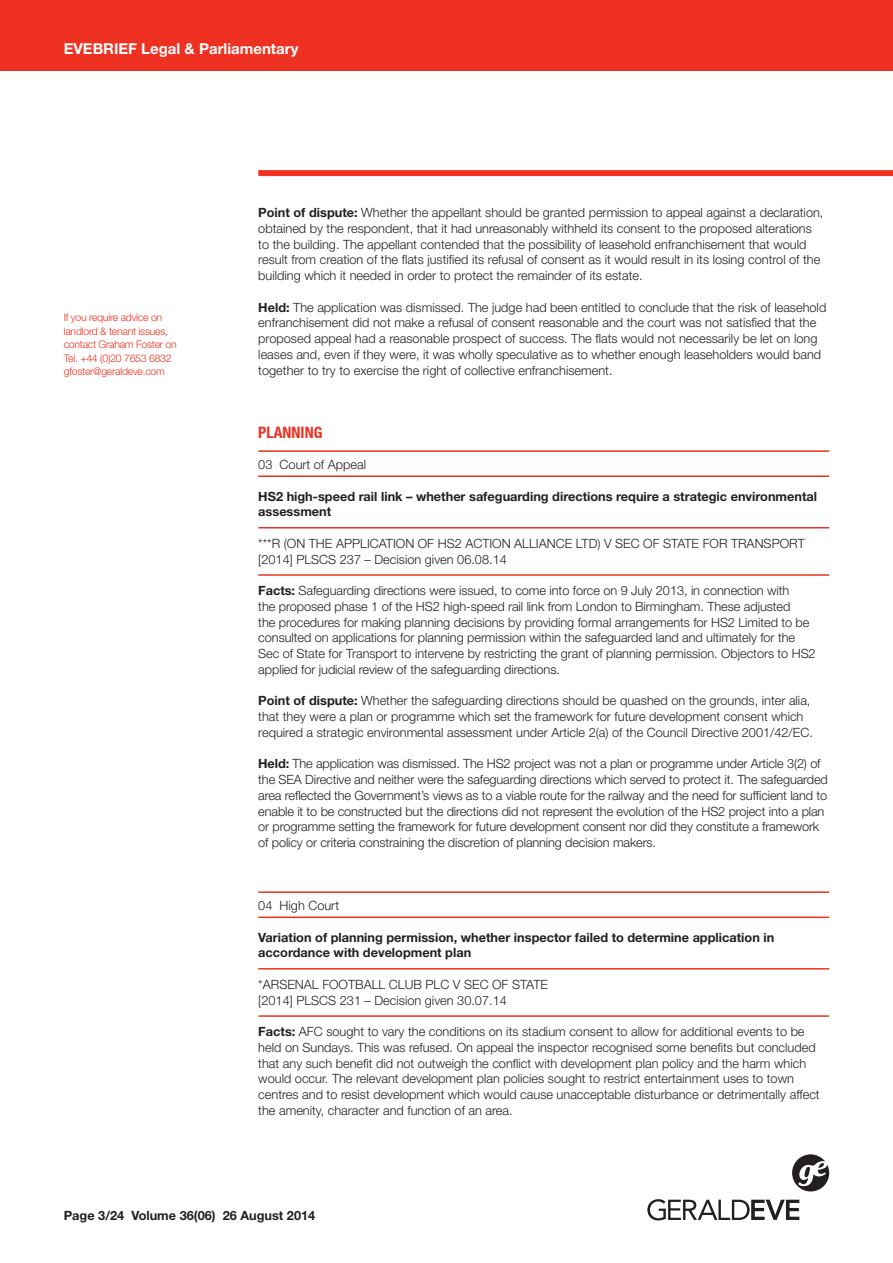
<style>
.page{position:relative;width:893px;height:1263px;background:#fff}
.page>*{position:absolute;margin:0;border:0;box-sizing:border-box;transform-origin:0 0}
.t1{font:700 condensed 15.75px "Helvetica Neue LT";color:#ef3122}
.t2{font:700 15px "Helvetica Neue";color:#fff}
.t3{font:300 12.75px/15.8px "Helvetica Neue";color:#231f20}
.t4{font:700 12.75px/15.8px "Helvetica Neue";color:#231f20}
.t5{font:300 10.5px "Helvetica Neue";letter-spacing:-.025em;color:#ef3122}
.s1{font-weight:700}
</style>
<div class="page">
<div style="left:0;top:0;width:893px;height:70px;background:#ef3122"></div>
<svg style="left:792px;top:1154px;width:37px;height:37px"></svg>
<svg style="left:647px;top:1199px;width:152px;height:21px"></svg>
<div style="left:258px;top:170px;width:635px;height:6px;background:#ef3122"></div>
<hr style="left:258px;top:450px;width:571px;height:2px;background:#ef3122">
<hr style="left:258px;top:475px;width:571px;height:2px;background:#ef3122">
<hr style="left:258px;top:527px;width:571px;height:1px;background:#ef3122">
<hr style="left:258px;top:574px;width:571px;height:2px;background:#ef3122">
<hr style="left:258px;top:891px;width:571px;height:2px;background:#ef3122">
<hr style="left:258px;top:916px;width:571px;height:2px;background:#ef3122">
<hr style="left:258px;top:968px;width:571px;height:1px;background:#ef3122">
<hr style="left:258px;top:1015px;width:571px;height:2px;background:#ef3122">
<p class="t2" style="left:64px;top:40px;width:236px">EVEBRIEF Legal &amp; Parliamentary</p>
<p class="t5" style="left:64px;top:311px;width:100px">If you require advice on</p>
<p class="t5" style="left:64px;top:324px;width:106px">landlord &amp; tenant issues,</p>
<p class="t5" style="left:64px;top:338px;width:115px">contact Graham Foster on</p>
<p class="t5" style="left:64px;top:351px;width:109px">Tel. +44 (0)20 7653 6832</p>
<p class="t5" style="left:64px;top:365px;width:103px">gfoster@geraldeve.com</p>
<p class="t3" style="left:258px;top:204px;width:567px"><span class="s1">Point of dispute:</span> Whether the appellant should be granted permission to appeal against a declaration, obtained by the respondent, that it had unreasonably withheld its consent to the proposed alterations to the building. The appellant contended that the possibility of leasehold enfranchisement that would result from creation of the flats justified its refusal of consent as it would result in its losing control of the building which it needed in order to protect the remainder of its estate.</p>
<p class="t3" style="left:258px;top:299px;width:569px"><span class="s1">Held:</span> The application was dismissed. The judge had been entitled to conclude that the risk of leasehold enfranchisement did not make a refusal of consent reasonable and the court was not satisfied that the proposed appeal had a reasonable prospect of success. The flats would not necessarily be let on long leases and, even if they were, it was wholly speculative as to whether enough leaseholders would band together to try to exercise the right of collective enfranchisement.</p>
<p class="t1" style="left:258px;top:422px;width:66px">PLANNING</p>
<p class="t3" style="left:258px;top:456px;width:109px">03 Court of Appeal</p>
<p class="t4" style="left:258px;top:488px;width:560px">HS2 high-speed rail link – whether safeguarding directions require a strategic environmental assessment</p>
<p class="t3" style="left:258px;top:535px;width:548px">***R (ON THE APPLICATION OF HS2 ACTION ALLIANCE LTD) V SEC OF STATE FOR TRANSPORT</p>
<p class="t3" style="left:258px;top:551px;width:250px">[2014] PLSCS 237 – Decision given 06.08.14</p>
<p class="t3" style="left:258px;top:582px;width:559px"><span class="s1">Facts:</span> Safeguarding directions were issued, to come into force on 9 July 2013, in connection with<br>the proposed phase 1 of the HS2 high-speed rail link from London to Birmingham. These adjusted<br>the procedures for making planning decisions by providing formal arrangements for HS2 Limited to be consulted on applications for planning permission within the safeguarded land and ultimately for the Sec of State for Transport to intervene by restricting the grant of planning permission. Objectors to HS2 applied for judicial review of the safeguarding directions.</p>
<p class="t3" style="left:258px;top:693px;width:556px"><span class="s1">Point of dispute:</span> Whether the safeguarding directions should be quashed on the grounds, inter alia, that they were a plan or programme which set the framework for future development consent which required a strategic environmental assessment under Article 2(a) of the Council Directive 2001/42/EC.</p>
<p class="t3" style="left:258px;top:756px;width:571px"><span class="s1">Held:</span> The application was dismissed. The HS2 project was not a plan or programme under Article 3(2) of the SEA Directive and neither were the safeguarding directions which served to protect it. The safeguarded area reflected the Government’s views as to a viable route for the railway and the need for sufficient land to enable it to be constructed but the directions did not represent the evolution of the HS2 project into a plan or programme setting the framework for future development consent nor did they constitute a framework of policy or criteria constraining the discretion of planning decision makers.</p>
<p class="t3" style="left:258px;top:897px;width:82px">04 High Court</p>
<p class="t4" style="left:258px;top:929px;width:517px">Variation of planning permission, whether inspector failed to determine application in accordance with development plan</p>
<p class="t3" style="left:258px;top:976px;width:291px">*ARSENAL FOOTBALL CLUB PLC V SEC OF STATE</p>
<p class="t3" style="left:258px;top:992px;width:250px">[2014] PLSCS 231 – Decision given 30.07.14</p>
<p class="t3" style="left:258px;top:1023px;width:563px"><span class="s1">Facts:</span> AFC sought to vary the conditions on its stadium consent to allow for additional events to be held on Sundays. This was refused. On appeal the inspector recognised some benefits but concluded that any such benefit did not outweigh the conflict with development plan policy and the harm which would occur. The relevant development plan policies sought to restrict entertainment uses to town centres and to resist development which would cause unacceptable disturbance or detrimentally affect the amenity, character and function of an area.</p>
<p class="t4" style="left:64px;top:1208px;width:253px">Page 3/24 Volume 36(06) 26 August 2014</p>
</div>
